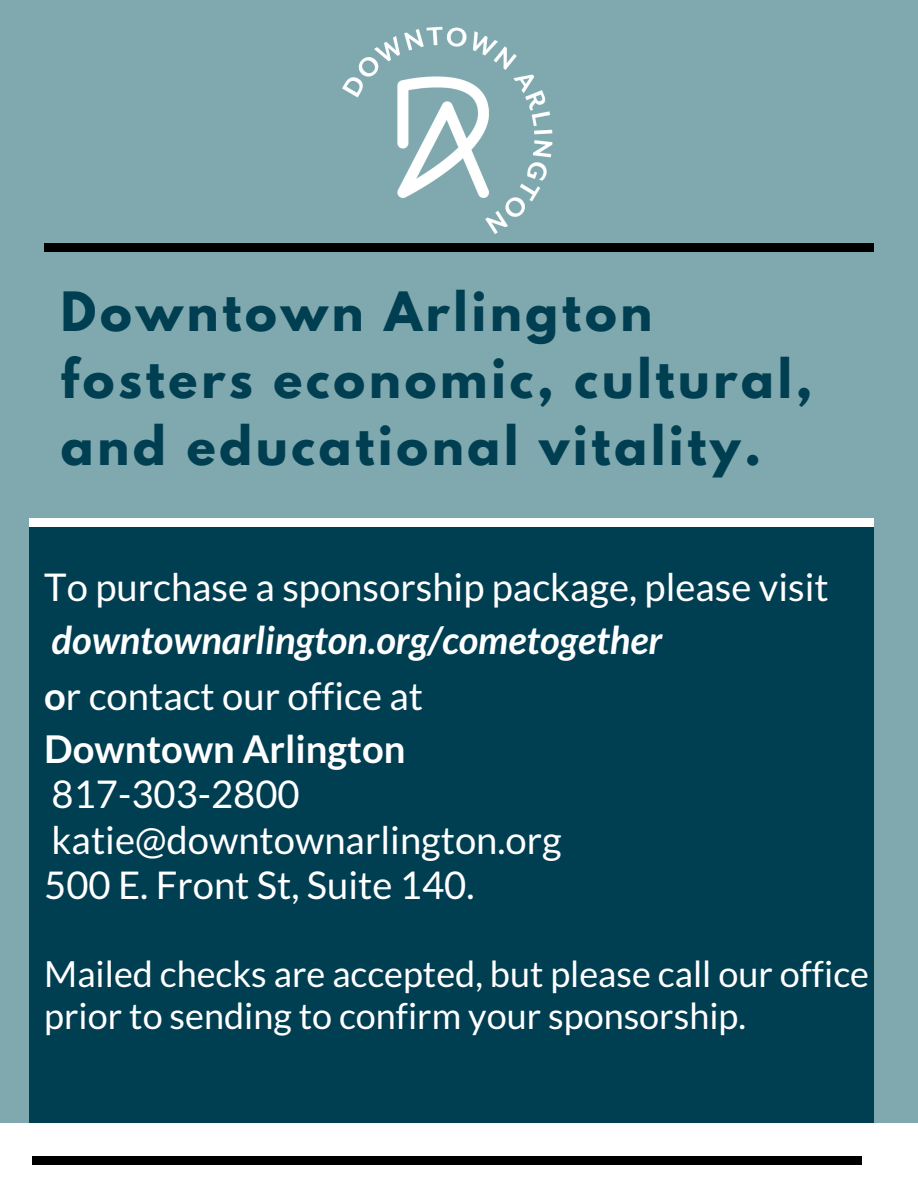
<style>
.page{position:relative;width:918px;height:1188px;background:#7fa9ae}
.page>*{position:absolute;margin:0;border:0;box-sizing:border-box;transform-origin:0 0}
.t1{font:700 48px/67.2px "League Spartan";letter-spacing:.08em;color:#003e51}
.t2{font:38.25px/45.3px "Lato";color:#fff}
.t3{font:italic 700 38.25px/54.6px "Lato";color:#fff}
.t4{font:36px/42.5px "Lato";color:#fff}
.s1{font-style:normal}
.s2{font-weight:400;font-style:normal}
</style>
<div class="page">
<div style="left:0;top:1123px;width:918px;height:65px;background:#fff"></div>
<div style="left:32px;top:1157px;width:829px;height:8px;background:#000"></div>
<div style="left:44px;top:244px;width:829px;height:8px;background:#000"></div>
<img style="left:334px;top:26px;width:226px;height:218px">
<div style="left:29px;top:523px;width:845px;height:600px;background:#003e51"></div>
<div style="left:29px;top:519px;width:845px;height:8px;background:#fff"></div>
<p class="t1" style="left:61px;top:284px;width:753px">Downtown Arlington fosters economic, cultural, and educational vitality.</p>
<p class="t2" style="left:44px;top:563px;width:786px">To purchase a sponsorship package, please visit</p>
<p class="t3" style="left:44px;top:612px;width:620px">downtownarlington.org/cometogether <span class="s1">o</span><span class="s2">r contact our office at<br></span><span class="s1">Downtown Arlington</span></p>
<p class="t2" style="left:44px;top:771px;width:519px">817-303-2800 katie@downtownarlington.org<br>500 E. Front St, Suite 140.</p>
<p class="t4" style="left:44px;top:952px;width:826px">Mailed checks are accepted, but please call our office prior to sending to confirm your sponsorship.</p>
</div>
